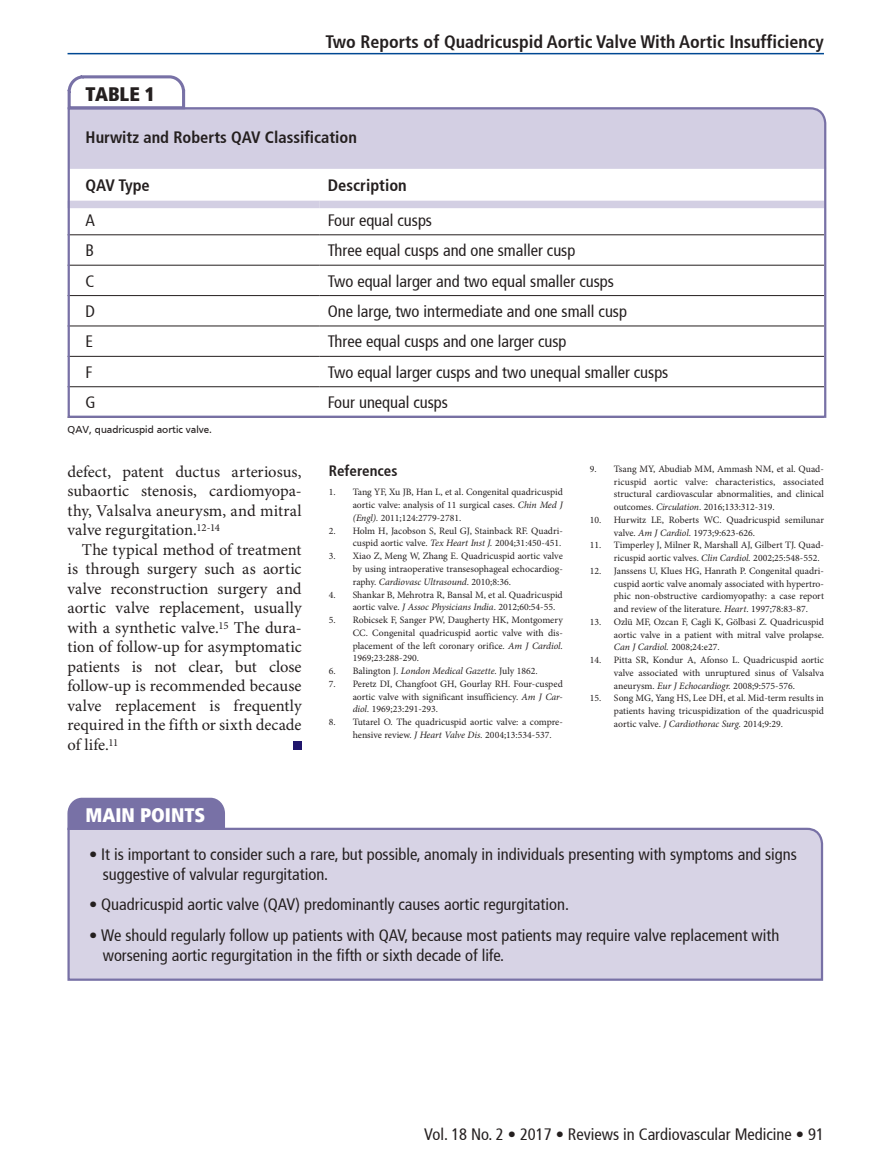
<style>
.page{position:relative;width:878px;height:1175px;background:#fff}
.page>*{position:absolute;margin:0;border:0;box-sizing:border-box;transform-origin:0 0}
.t1{font:900 condensed 19.5px "Frutiger";color:#fff}
.t2{font:900 condensed 19.5px "Frutiger";color:#241f1f}
.t3{font:700 condensed 18px "Frutiger 67";color:#241f1f}
.t4{font:condensed 16.5px/19.5px "Frutiger 57";color:#241f1f}
.t5{font:16.5px/19.5px "Minion Pro";letter-spacing:.005em;color:#241f1f;text-align:justify}
.t6{font:700 condensed 16.5px "Frutiger 67";color:#241f1f}
.t7{font:700 condensed 15px "Frutiger 67";color:#241f1f}
.t8{font:10.5px "Frutiger";color:#241f1f}
.t9{font:9.75px/12.8px "Minion Pro";color:#241f1f;text-align:justify}
.s1{font-style:italic}
</style>
<div class="page">
<svg style="left:68px;top:75px;width:117px;height:31px"></svg>
<div style="left:67px;top:797px;width:158px;height:29px;background:#7871a6"></div>
<div style="left:67px;top:826px;width:757px;height:155px;background:#d7d3e5"></div>
<div style="left:293px;top:741px;width:9px;height:8px;background:#20166c"></div>
<svg style="left:67px;top:106px;width:760px;height:312px"></svg>
<hr style="left:68px;top:53px;width:756px;height:1px;background:#004893">
<h2 class="t3" style="left:325px;top:31px;width:500px">Two Reports of Quadricuspid Aortic Valve With Aortic Insufficiency</h2>
<h1 class="t2" style="left:86px;top:82px;width:71px">TABLE 1</h1>
<h3 class="t6" style="left:86px;top:127px;width:273px">Hurwitz and Roberts QAV Classification</h3>
<h3 class="t6" style="left:86px;top:175px;width:66px">QAV Type</h3>
<h3 class="t6" style="left:328px;top:175px;width:80px">Description</h3>
<h3 class="t4" style="left:86px;top:210px;width:11px">A</h3>
<h3 class="t4" style="left:328px;top:210px;width:106px">Four equal cusps</h3>
<h3 class="t4" style="left:86px;top:241px;width:10px">B</h3>
<h3 class="t4" style="left:328px;top:241px;width:249px">Three equal cusps and one smaller cusp</h3>
<h3 class="t4" style="left:86px;top:271px;width:10px">C</h3>
<h3 class="t4" style="left:328px;top:271px;width:287px">Two equal larger and two equal smaller cusps</h3>
<h3 class="t4" style="left:86px;top:301px;width:11px">D</h3>
<h3 class="t4" style="left:328px;top:301px;width:300px">One large, two intermediate and one small cusp</h3>
<h3 class="t4" style="left:86px;top:332px;width:9px">E</h3>
<h3 class="t4" style="left:328px;top:332px;width:240px">Three equal cusps and one larger cusp</h3>
<h3 class="t4" style="left:86px;top:362px;width:9px">F</h3>
<h3 class="t4" style="left:328px;top:362px;width:342px">Two equal larger cusps and two unequal smaller cusps</h3>
<h3 class="t4" style="left:86px;top:393px;width:12px">G</h3>
<h3 class="t4" style="left:328px;top:393px;width:122px">Four unequal cusps</h3>
<p class="t8" style="left:68px;top:423px;width:146px">QAV, quadricuspid aortic valve.</p>
<h3 class="t5" style="left:68px;top:462px;width:236px">defect, patent ductus arteriosus, subaortic stenosis, cardiomyopa&shy;thy, Valsalva aneurysm, and mitral valve regurgitation.<sup>12-14</sup></h3>
<p class="t5" style="left:67px;top:540px;width:236px;text-indent:14px">The typical method of treatment is through surgery such as aortic valve reconstruction surgery and aortic valve replacement, usually with a synthetic valve.<sup>15</sup> The dura&shy;tion of follow-up for asymptomatic patients is not clear, but close follow-up is recommended because valve replacement is frequently required in the fifth or sixth decade of life.<sup>11</sup></p>
<h3 class="t7" style="left:329px;top:462px;width:70px">References</h3>
<p class="t9" style="left:353px;top:486px;width:212px;text-indent:-24px">1. Tang YF, Xu JB, Han L, et al. Congenital quadricuspid aortic valve: analysis of 11 surgical cases. <span class="s1">Chin Med J (Engl).</span> 2011;124:2779-2781.</p>
<p class="t9" style="left:329px;top:524px;width:236px;text-align:right">2. Holm H, Jacobson S, Reul GJ, Stainback RF. Quadri&shy;cuspid aortic valve. <span class="s1">Tex Heart Inst J.</span> 2004;31:450-451.</p>
<p class="t9" style="left:353px;top:550px;width:212px;text-indent:-24px">3. Xiao Z, Meng W, Zhang E. Quadricuspid aortic valve by using intraoperative transesophageal echocardiog&shy;raphy. <span class="s1">Cardiovasc Ultrasound</span>. 2010;8:36.</p>
<p class="t9" style="left:353px;top:588px;width:211px;text-indent:-24px">4. Shankar B, Mehrotra R, Bansal M, et al. Quadricuspid aortic valve. <span class="s1">J Assoc Physicians India</span>. 2012;60:54-55.</p>
<p class="t9" style="left:353px;top:614px;width:212px;text-indent:-24px">5. Robicsek F, Sanger PW, Daugherty HK, Montgomery CC. Congenital quadricuspid aortic valve with dis&shy;placement of the left coronary orifice. <span class="s1">Am J Cardiol</span>.<br>1969;23:288-290.</p>
<p class="t9" style="left:329px;top:665px;width:210px">6. Balington J. <span class="s1">London Medical Gazette</span>. July 1862.</p>
<p class="t9" style="left:353px;top:677px;width:211px;text-indent:-24px">7. Peretz DI, Changfoot GH, Gourlay RH. Four-cusped aortic valve with significant insufficiency. <span class="s1">Am J Car&shy;diol.</span> 1969;23:291-293.</p>
<p class="t9" style="left:353px;top:716px;width:212px;text-indent:-24px">8. Tutarel O. The quadricuspid aortic valve: a compre&shy;hensive review. <span class="s1">J Heart Valve Dis.</span> 2004;13:534-537.</p>
<p class="t9" style="left:614px;top:463px;width:211px;text-indent:-24px">9. Tsang MY, Abudiab MM, Ammash NM, et al. Quad&shy;ricuspid aortic valve: characteristics, associated structural cardiovascular abnormalities, and clinical outcomes. <span class="s1">Circulation</span>. 2016;133:312-319.</p>
<p class="t9" style="left:614px;top:514px;width:212px;text-indent:-24px">10. Hurwitz LE, Roberts WC. Quadricuspid semilunar valve. <span class="s1">Am J Cardiol</span>. 1973;9:623-626.</p>
<p class="t9" style="left:614px;top:539px;width:211px;text-indent:-24px">11. Timperley J, Milner R, Marshall AJ, Gilbert TJ. Quad&shy;ricuspid aortic valves. <span class="s1">Clin Cardiol.</span> 2002;25:548-552.</p>
<p class="t9" style="left:614px;top:565px;width:212px;text-indent:-24px">12. Janssens U, Klues HG, Hanrath P. Congenital quadri&shy;cuspid aortic valve anomaly associated with hypertro&shy;phic non-obstructive cardiomyopathy: a case report and review of the literature. <span class="s1">Heart</span>. 1997;78:83-87.</p>
<p class="t9" style="left:614px;top:616px;width:212px;text-indent:-24px">13. Ozlü MF, Ozcan F, Cagli K, Gölbasi Z. Quadricuspid aortic valve in a patient with mitral valve prolapse.<br><span class="s1">Can J Cardiol.</span> 2008;24:e27.</p>
<p class="t9" style="left:614px;top:654px;width:212px;text-indent:-24px">14. Pitta SR, Kondur A, Afonso L. Quadricuspid aortic valve associated with unruptured sinus of Valsalva aneurysm. <span class="s1">Eur J Echocardiogr.</span> 2008;9:575-576.</p>
<p class="t9" style="left:614px;top:692px;width:212px;text-indent:-24px">15. Song MG, Yang HS, Lee DH, et al. Mid-term results in patients having tricuspidization of the quadricuspid aortic valve. <span class="s1">J Cardiothorac Surg.</span> 2014;9:29.</p>
<h1 class="t1" style="left:85px;top:803px;width:121px">MAIN POINTS</h1>
<h3 class="t4" style="left:103px;top:845px;width:695px;text-indent:-13px">• It is important to consider such a rare, but possible, anomaly in individuals presenting with symptoms and signs suggestive of valvular regurgitation.</h3>
<h3 class="t4" style="left:89px;top:895px;width:481px">• Quadricuspid aortic valve (QAV) predominantly causes aortic regurgitation.</h3>
<h3 class="t4" style="left:103px;top:925px;width:678px;text-indent:-13px">• We should regularly follow up patients with QAV, because most patients may require valve replacement with worsening aortic regurgitation in the fifth or sixth decade of life.</h3>
<h3 class="t4" style="left:424px;top:1124px;width:401px">Vol. 18 No. 2 • 2017 • Reviews in Cardiovascular Medicine • 91</h3>
</div>
